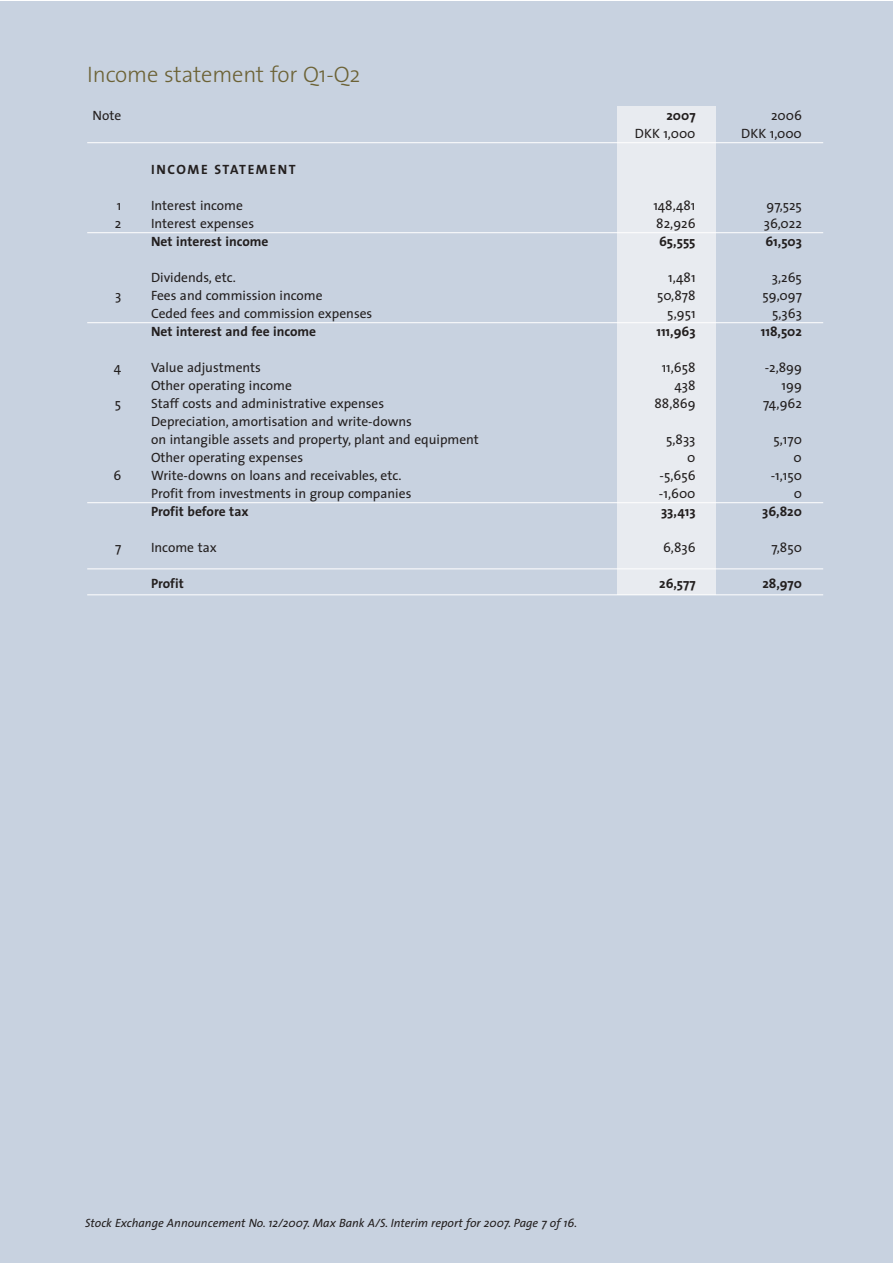
<style>
.page{position:relative;width:893px;height:1263px;background:#fff}
.page>*{position:absolute;margin:0;border:0;box-sizing:border-box;transform-origin:0 0}
.t1{font:300 22.5px "The Sans";letter-spacing:-.005em;color:#6c6235}
.t2{font:13.5px/18px "The Sans";color:#231f1f}
.t3{font:700 13.5px "The Sans";color:#231f1f}
.t4{font:700 13.5px "The Sans";letter-spacing:.115em;color:#231f1f}
.t5{font:italic 12px "The Sans";color:#231f1f}
</style>
<div class="page">
<div style="left:0;top:2px;width:892px;height:1261px;background:#c8d2e0"></div>
<div style="left:617px;top:106px;width:98px;height:489px;background:#e8ebf0"></div>
<hr style="left:87px;top:142px;width:736px;height:1px;background:#fff">
<hr style="left:87px;top:232px;width:736px;height:1px;background:#fff">
<hr style="left:87px;top:322px;width:736px;height:1px;background:#fff">
<hr style="left:87px;top:502px;width:736px;height:1px;background:#fff">
<hr style="left:87px;top:569px;width:736px;height:1px;background:#fff">
<hr style="left:87px;top:595px;width:736px;height:1px;background:#fff">
<h1 class="t1" style="left:87px;top:66px;width:274px">Income statement for Q1-Q2</h1>
<p class="t2" style="left:92px;top:108px;width:30px">Note</p>
<p class="t3" style="left:666px;top:111px;width:31px">2007</p>
<p class="t2" style="left:771px;top:108px;width:32px">2006</p>
<p class="t2" style="left:635px;top:126px;width:62px">DKK 1,000</p>
<p class="t2" style="left:741px;top:126px;width:62px">DKK 1,000</p>
<p class="t4" style="left:151px;top:165px;width:146px">INCOME STATEMENT</p>
<p class="t2" style="left:117px;top:198px;width:6px">1</p>
<p class="t2" style="left:151px;top:198px;width:93px">Interest income</p>
<p class="t2" style="left:653px;top:198px;width:44px">148,481</p>
<p class="t2" style="left:766px;top:198px;width:37px">97,525</p>
<p class="t2" style="left:115px;top:216px;width:8px">2</p>
<p class="t2" style="left:151px;top:216px;width:105px">Interest expenses</p>
<p class="t2" style="left:656px;top:216px;width:41px">82,926</p>
<p class="t2" style="left:763px;top:216px;width:40px">36,022</p>
<p class="t3" style="left:151px;top:237px;width:119px">Net interest income</p>
<p class="t3" style="left:659px;top:237px;width:38px">65,555</p>
<p class="t3" style="left:765px;top:237px;width:38px">61,503</p>
<p class="t2" style="left:151px;top:270px;width:86px">Dividends, etc.</p>
<p class="t2" style="left:668px;top:270px;width:29px">1,481</p>
<p class="t2" style="left:771px;top:270px;width:32px">3,265</p>
<p class="t2" style="left:115px;top:288px;width:8px">3</p>
<p class="t2" style="left:151px;top:288px;width:173px">Fees and commission income</p>
<p class="t2" style="left:657px;top:288px;width:40px">50,878</p>
<p class="t2" style="left:762px;top:288px;width:41px">59,097</p>
<p class="t2" style="left:151px;top:306px;width:223px">Ceded fees and commission expenses</p>
<p class="t2" style="left:667px;top:306px;width:30px">5,951</p>
<p class="t2" style="left:772px;top:306px;width:31px">5,363</p>
<p class="t3" style="left:151px;top:327px;width:167px">Net interest and fee income</p>
<p class="t3" style="left:656px;top:327px;width:41px">111,963</p>
<p class="t3" style="left:760px;top:327px;width:43px">118,502</p>
<p class="t2" style="left:114px;top:360px;width:9px">4</p>
<p class="t2" style="left:151px;top:360px;width:111px">Value adjustments</p>
<p class="t2" style="left:661px;top:360px;width:35px">11,658</p>
<p class="t2" style="left:764px;top:360px;width:39px">-2,899</p>
<p class="t2" style="left:151px;top:378px;width:142px">Other operating income</p>
<p class="t2" style="left:674px;top:378px;width:23px">438</p>
<p class="t2" style="left:781px;top:378px;width:22px">199</p>
<p class="t2" style="left:115px;top:396px;width:8px">5</p>
<p class="t2" style="left:151px;top:396px;width:235px">Staff costs and administrative expenses</p>
<p class="t2" style="left:654px;top:396px;width:43px">88,869</p>
<p class="t2" style="left:763px;top:396px;width:40px">74,962</p>
<p class="t2" style="left:151px;top:414px;width:329px">Depreciation, amortisation and write-downs<br>on intangible assets and property, plant and equipment</p>
<p class="t2" style="left:666px;top:432px;width:31px">5,833</p>
<p class="t2" style="left:773px;top:432px;width:30px">5,170</p>
<p class="t2" style="left:151px;top:450px;width:154px">Other operating expenses</p>
<p class="t2" style="left:687px;top:450px;width:10px">0</p>
<p class="t2" style="left:793px;top:450px;width:10px">0</p>
<p class="t2" style="left:113px;top:468px;width:9px">6</p>
<p class="t2" style="left:151px;top:468px;width:252px">Write-downs on loans and receivables, etc.</p>
<p class="t2" style="left:659px;top:468px;width:38px">-5,656</p>
<p class="t2" style="left:770px;top:468px;width:33px">-1,150</p>
<p class="t2" style="left:151px;top:486px;width:262px">Profit from investments in group companies</p>
<p class="t2" style="left:659px;top:486px;width:38px">-1,600</p>
<p class="t2" style="left:793px;top:486px;width:10px">0</p>
<p class="t3" style="left:151px;top:507px;width:99px">Profit before tax</p>
<p class="t3" style="left:661px;top:507px;width:36px">33,413</p>
<p class="t3" style="left:762px;top:507px;width:41px">36,820</p>
<p class="t2" style="left:115px;top:540px;width:8px">7</p>
<p class="t2" style="left:151px;top:540px;width:67px">Income tax</p>
<p class="t2" style="left:663px;top:540px;width:34px">6,836</p>
<p class="t2" style="left:771px;top:540px;width:32px">7,850</p>
<p class="t3" style="left:151px;top:579px;width:34px">Profit</p>
<p class="t3" style="left:659px;top:579px;width:38px">26,577</p>
<p class="t3" style="left:762px;top:579px;width:41px">28,970</p>
<p class="t5" style="left:79px;top:1218px;width:401px">Fondsbørsmedd lelse nr. 2/2006 . Max Bank A/S . Årsrapport 2005 . Side 1 af 12</p>
<p class="t5" style="left:85px;top:1218px;width:493px">Stock Exchange Announcement No. 12/2007. Max Bank A/S. Interim report for 2007. Page 7 of 16.</p>
</div>
